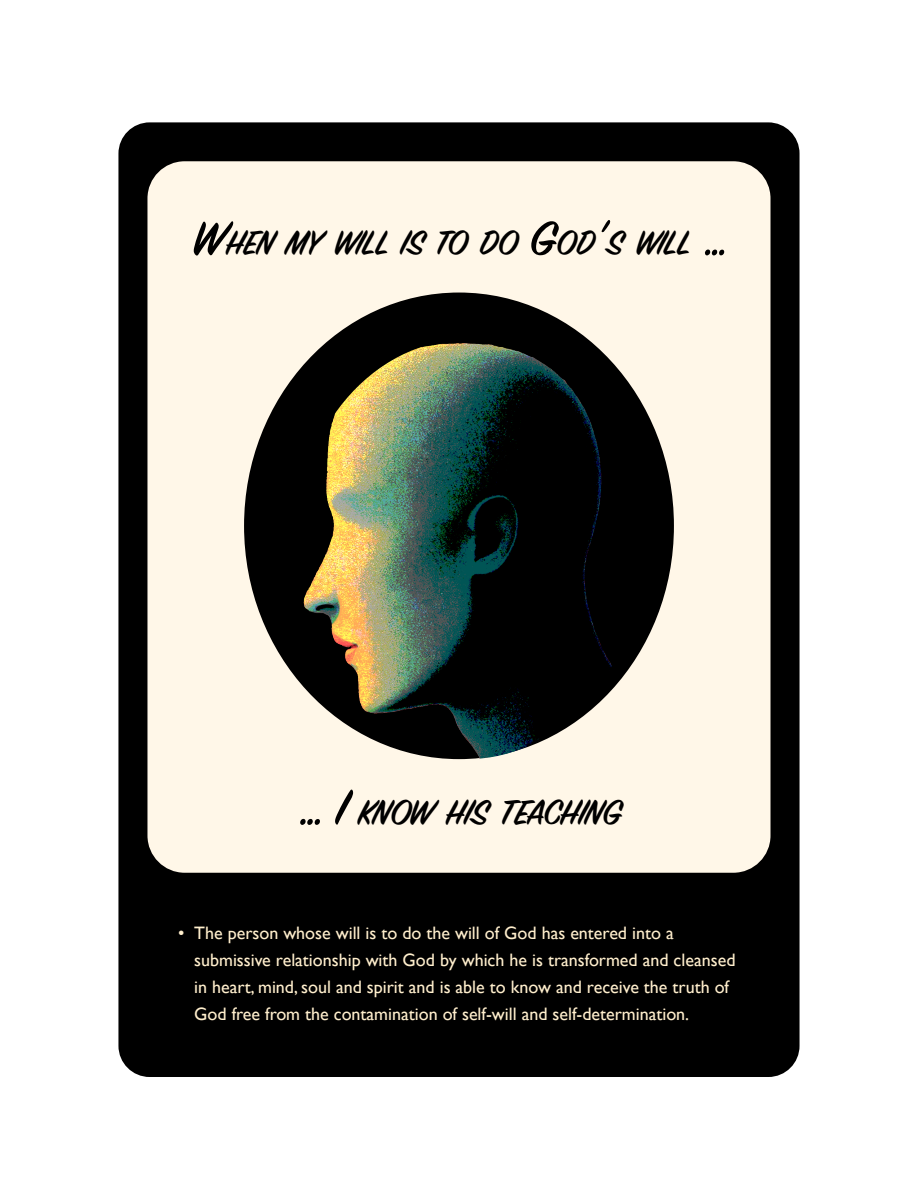
<style>
.page{position:relative;width:918px;height:1188px;background:#fff}
.page>*{position:absolute;margin:0;border:0;box-sizing:border-box;transform-origin:0 0}
.t1{font:600 38.85px "Sign Painter House Script";letter-spacing:-.01em;color:#000}
.t2{font:600 37.95px "Sign Painter House Script";letter-spacing:-.015em;color:#000}
.t3{font:18px/27px "Gill Sans";color:#ffefcd}
.s1{font-size:53.1px}
.s2{font-size:54.45px}
</style>
<div class="page">
<div style="left:118px;top:122px;width:682px;height:955px;background:#000;border-radius:31px"></div>
<div style="left:147px;top:161px;width:624px;height:712px;background:#fff7e8;border-radius:37px"></div>
<div style="left:244px;top:293px;width:430px;height:466px;background:#000;border-radius:50%"></div>
<img style="left:303px;top:344px;width:338px;height:415px">
<h2 class="t2" style="left:192px;top:228px;width:538px"><span class="s1">W</span>HEN MY WILL IS TO DO <span class="s1">G</span>OD<span class="s1">’</span>S WILL <span class="s1">…</span></h2>
<h1 class="t1" style="left:298px;top:797px;width:326px"><span class="s2">… I</span> KNOW HIS TEACHING</h1>
<p class="t3" style="left:194px;top:922px;width:543px;text-indent:-16px">• The person whose will is to do the will of God has entered into a submissive relationship with God by which he is transformed and cleansed in heart, mind, soul and spirit and is able to know and receive the truth of God free from the contamination of self-will and self-determination.</p>
</div>
